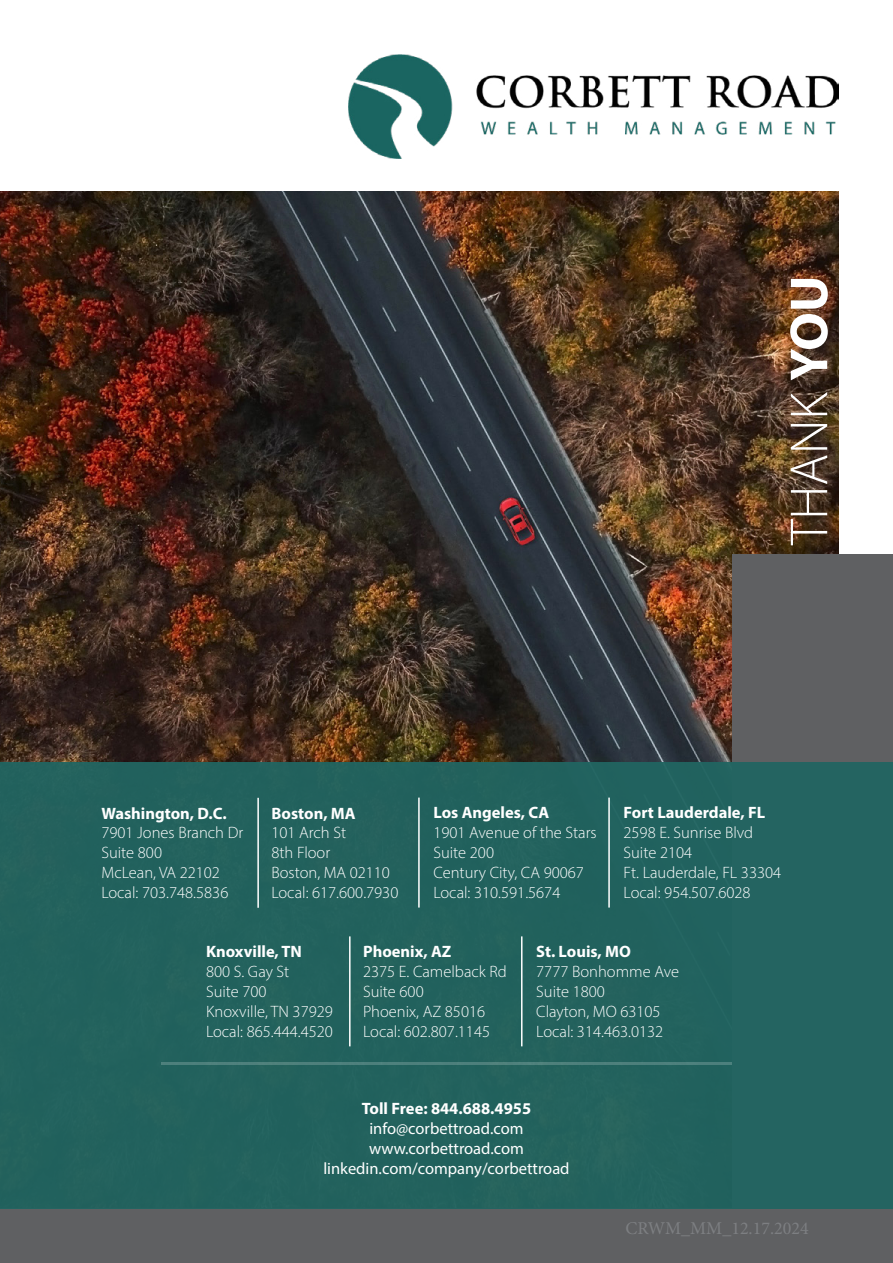
<style>
.page{position:relative;width:893px;height:1263px;background:#fff}
.page>*{position:absolute;margin:0;border:0;box-sizing:border-box;transform-origin:0 0}
.t1{font:300 54px "Myriad Pro";color:#fff}
.t2{font:18px "Minion Pro";color:#7d7f82}
.t3{font:300 16.5px/19.8px "Myriad Pro";color:#fff}
.t4{font:700 16.5px "Myriad Pro";color:#fff}
.t5{font:16.5px/19.8px "Myriad Pro";color:#fff;text-align:center}
.s1{font-weight:700}
</style>
<div class="page">
<img style="left:0;top:191px;width:839px;height:571px">
<div style="left:0;top:1209px;width:893px;height:54px;background:#5f6062"></div>
<img style="left:349px;top:54px;width:490px;height:104px">
<div style="left:733px;top:555px;width:160px;height:654px;background:#5f6062"></div>
<div style="left:0;top:762px;width:893px;height:447px;background:#216561"></div>
<hr style="left:349px;top:936px;width:2px;height:110px;background:#fff">
<hr style="left:521px;top:936px;width:1px;height:110px;background:#fff">
<hr style="left:418px;top:798px;width:2px;height:109px;background:#fff">
<hr style="left:257px;top:798px;width:2px;height:110px;background:#fff">
<hr style="left:608px;top:798px;width:2px;height:109px;background:#fff">
<hr style="left:161px;top:1062px;width:571px;height:3px;background:#fff">
<h1 class="t1" style="left:777px;top:545px;width:271px;rotate:-90deg">THANK <span class="s1">YOU</span></h1>
<p class="t4" style="left:101px;top:802px;width:127px">Washington, D.C.</p>
<p class="t3" style="left:101px;top:823px;width:143px">7901 Jones Branch Dr<br>Suite 800<br>McLean, VA 22102<br>Local: 703.748.5836</p>
<p class="t4" style="left:271px;top:802px;width:86px">Boston, MA</p>
<p class="t3" style="left:271px;top:823px;width:128px">101 Arch St<br>8th Floor<br>Boston, MA 02110<br>Local: 617.600.7930</p>
<p class="t4" style="left:433px;top:802px;width:117px">Los Angeles, CA</p>
<p class="t3" style="left:433px;top:823px;width:165px">1901 Avenue of the Stars<br>Suite 200<br>Century City, CA 90067<br>Local: 310.591.5674</p>
<p class="t4" style="left:623px;top:802px;width:143px">Fort Lauderdale, FL</p>
<p class="t3" style="left:623px;top:823px;width:159px">2598 E. Sunrise Blvd<br>Suite 2104<br>Ft. Lauderdale, FL 33304<br>Local: 954.507.6028</p>
<p class="t4" style="left:206px;top:941px;width:97px">Knoxville, TN</p>
<p class="t3" style="left:206px;top:961px;width:128px">800 S. Gay St<br>Suite 700<br>Knoxville, TN 37929<br>Local: 865.444.4520</p>
<p class="t4" style="left:363px;top:941px;width:90px">Phoenix, AZ</p>
<p class="t3" style="left:363px;top:961px;width:145px">2375 E. Camelback Rd<br>Suite 600<br>Phoenix, AZ 85016<br>Local: 602.807.1145</p>
<p class="t4" style="left:536px;top:941px;width:96px">St. Louis, MO</p>
<p class="t3" style="left:536px;top:961px;width:144px">7777 Bonhomme Ave<br>Suite 1800<br>Clayton, MO 63105<br>Local: 314.463.0132</p>
<p class="t4" style="left:362px;top:1098px;width:171px">Toll Free: 844.688.4955</p>
<p class="t5" style="left:323px;top:1118px;width:248px">info@corbettroad.com www.corbettroad.com linkedin.com/company/corbettroad</p>
<p class="t2" style="left:625px;top:1216px;width:185px">CRWM_MM_12.17.2024</p>
</div>
